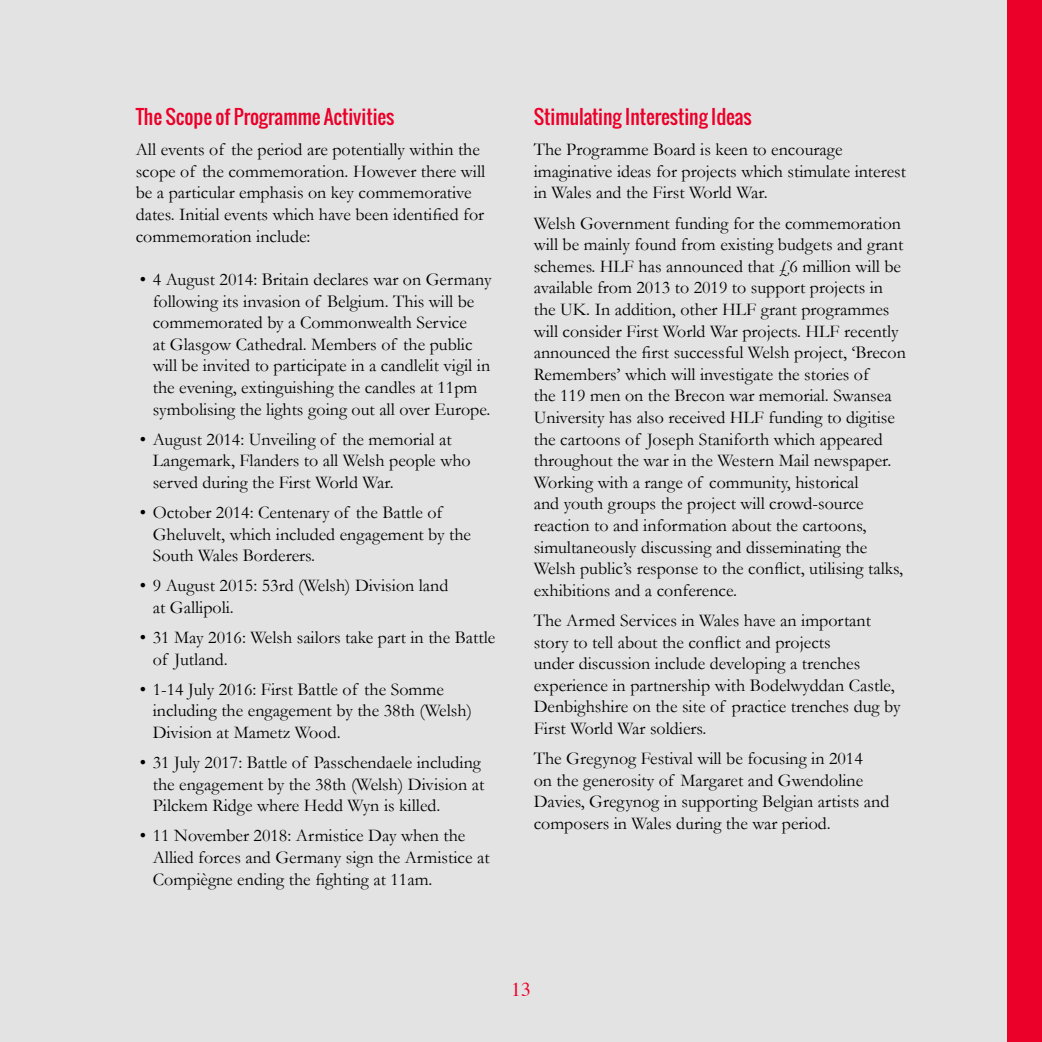
<style>
.page{position:relative;width:1042px;height:1042px;background:#e4e3e4}
.page>*{position:absolute;margin:0;border:0;box-sizing:border-box;transform-origin:0 0}
.Headings{font:19.5px "Oswald";color:#eb0029}
.t1{font:19.5px "Times";color:#eb0029}
.body_text{font:18px/21.6px "Garamond";color:#000}
</style>
<div class="page">
<div style="left:1008px;top:0;width:34px;height:1042px;background:#eb0029"></div>
<p class="Headings" style="left:136px;top:102px;width:260px">The Scope of Programme Activities</p>
<p class="body_text" style="left:136px;top:139px;width:351px">All events of the period are potentially within the scope of the commemoration. However there will be a particular emphasis on key commemorative dates. Initial events which have been identified for commemoration include:</p>
<p class="body_text" style="left:153px;top:268px;width:340px;text-indent:-13px">• 4 August 2014: Britain declares war on Germany following its invasion of Belgium. This will be commemorated by a Commonwealth Service<br>at Glasgow Cathedral. Members of the public will be invited to participate in a candlelit vigil in the evening, extinguishing the candles at 11pm symbolising the lights going out all over Europe.</p>
<p class="body_text" style="left:153px;top:428px;width:319px;text-indent:-13px">• August 2014: Unveiling of the memorial at<br>Langemark, Flanders to all Welsh people who served during the First World War.</p>
<p class="body_text" style="left:153px;top:501px;width:320px;text-indent:-13px">• October 2014: Centenary of the Battle of<br>Gheluvelt, which included engagement by the<br>South Wales Borderers.</p>
<p class="body_text" style="left:153px;top:574px;width:297px;text-indent:-13px">• 9 August 2015: 53rd (Welsh) Division land at Gallipoli.</p>
<p class="body_text" style="left:153px;top:626px;width:344px;text-indent:-13px">• 31 May 2016: Welsh sailors take part in the Battle of Jutland.</p>
<p class="body_text" style="left:153px;top:678px;width:321px;text-indent:-13px">• 1-14 July 2016: First Battle of the Somme including the engagement by the 38th (Welsh)<br>Division at Mametz Wood.</p>
<p class="body_text" style="left:153px;top:751px;width:333px;text-indent:-13px">• 31 July 2017: Battle of Passchendaele including the engagement by the 38th (Welsh) Division at<br>Pilckem Ridge where Hedd Wyn is killed.</p>
<p class="body_text" style="left:153px;top:825px;width:338px;text-indent:-13px">• 11 November 2018: Armistice Day when the<br>Allied forces and Germany sign the Armistice at<br>Compiègne ending the fighting at 11am.</p>
<p class="Headings" style="left:534px;top:102px;width:220px">Stimulating Interesting Ideas</p>
<p class="body_text" style="left:534px;top:139px;width:374px">The Programme Board is keen to encourage imaginative ideas for projects which stimulate interest in Wales and the First World War.</p>
<p class="body_text" style="left:534px;top:212px;width:374px">Welsh Government funding for the commemoration will be mainly found from existing budgets and grant schemes. HLF has announced that £6 million will be available from 2013 to 2019 to support projects in the UK. In addition, other HLF grant programmes will consider First World War projects. HLF recently announced the first successful Welsh project, ‘Brecon Remembers’ which will investigate the stories of<br>the 119 men on the Brecon war memorial. Swansea University has also received HLF funding to digitise the cartoons of Joseph Staniforth which appeared throughout the war in the Western Mail newspaper.<br>Working with a range of community, historical<br>and youth groups the project will crowd-source reaction to and information about the cartoons, simultaneously discussing and disseminating the Welsh public’s response to the conflict, utilising talks, exhibitions and a conference.</p>
<p class="body_text" style="left:534px;top:609px;width:368px">The Armed Services in Wales have an important story to tell about the conflict and projects<br>under discussion include developing a trenches experience in partnership with Bodelwyddan Castle, Denbighshire on the site of practice trenches dug by First World War soldiers.</p>
<p class="body_text" style="left:534px;top:747px;width:357px">The Gregynog Festival will be focusing in 2014<br>on the generosity of Margaret and Gwendoline Davies, Gregynog in supporting Belgian artists and composers in Wales during the war period.</p>
<p class="t1" style="left:511px;top:977px;width:21px">13</p>
</div>
